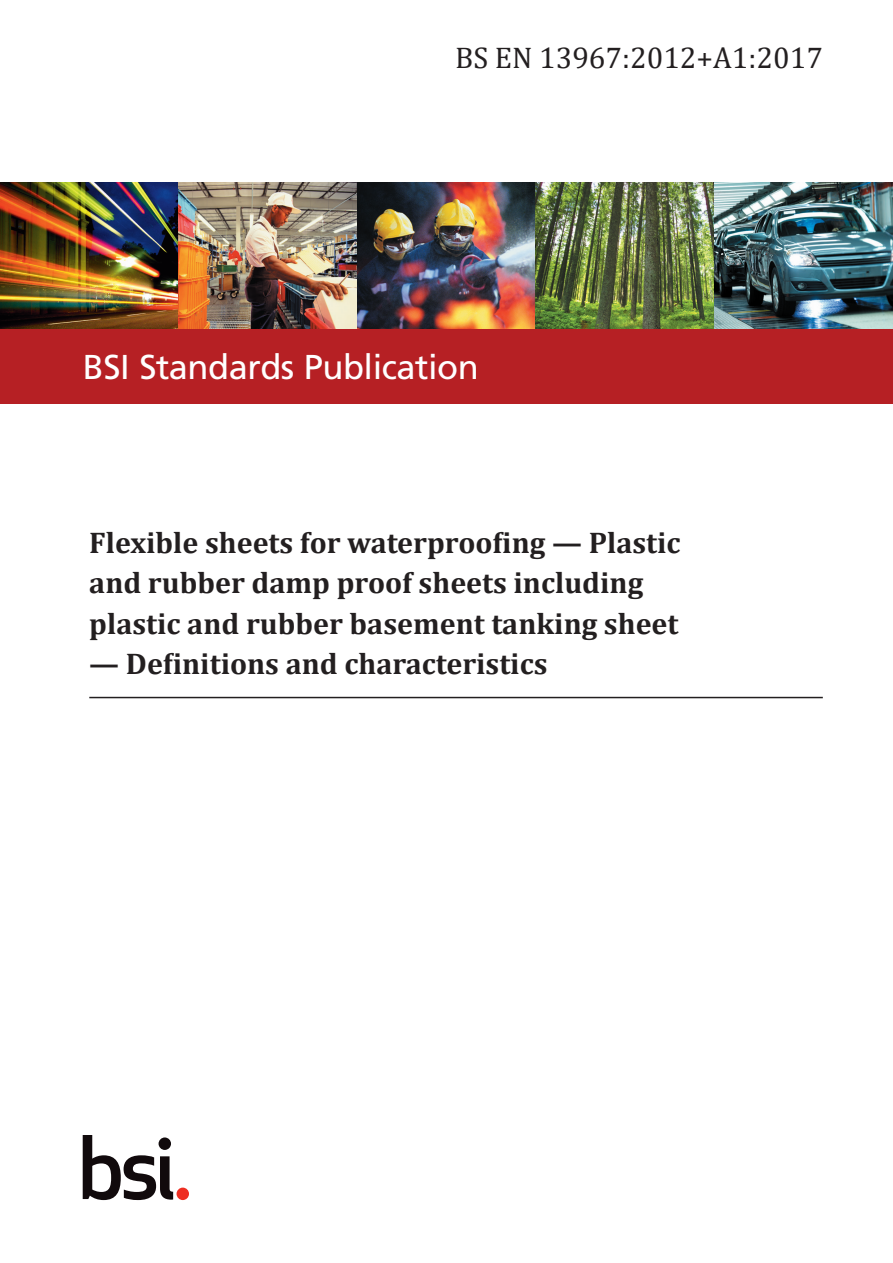
<style>
.page{position:relative;width:893px;height:1263px;background:#fff}
.page>*{position:absolute;margin:0;border:0;box-sizing:border-box;transform-origin:0 0}
.t1{font:34.5px "Frutiger LT Std";letter-spacing:-.015em;color:#fff}
.BS_Cover_Title_A{font:700 30px/40.5px "Cambria";color:#231f20}
.t2{font:30px "Cambria";color:#231f20}
</style>
<div class="page">
<hr style="left:89px;top:697px;width:734px;height:1px;background:#231f20">
<img style="left:0;top:183px;width:179px;height:146px">
<img style="left:179px;top:183px;width:178px;height:146px">
<img style="left:357px;top:183px;width:179px;height:146px">
<img style="left:536px;top:183px;width:178px;height:146px">
<img style="left:714px;top:183px;width:179px;height:146px">
<div style="left:0;top:329px;width:893px;height:75px;background:#b62024"></div>
<svg style="left:83px;top:1135px;width:90px;height:65px"></svg>
<div style="left:177px;top:1187px;width:12px;height:13px;background:#ee2e22;border-radius:50%"></div>
<p class="t2" style="left:455px;top:40px;width:369px">BS EN 13967:2012+A1:2017</p>
<p class="t1" style="left:83px;top:347px;width:397px">BSI Standards Publication</p>
<p class="BS_Cover_Title_A" style="left:89px;top:521px;width:593px">Flexible sheets for waterproofing — Plastic and rubber damp proof sheets including plastic and rubber basement tanking sheet</p>
<p class="BS_Cover_Title_A" style="left:89px;top:643px;width:460px">— Definitions and characteristics</p>
</div>
